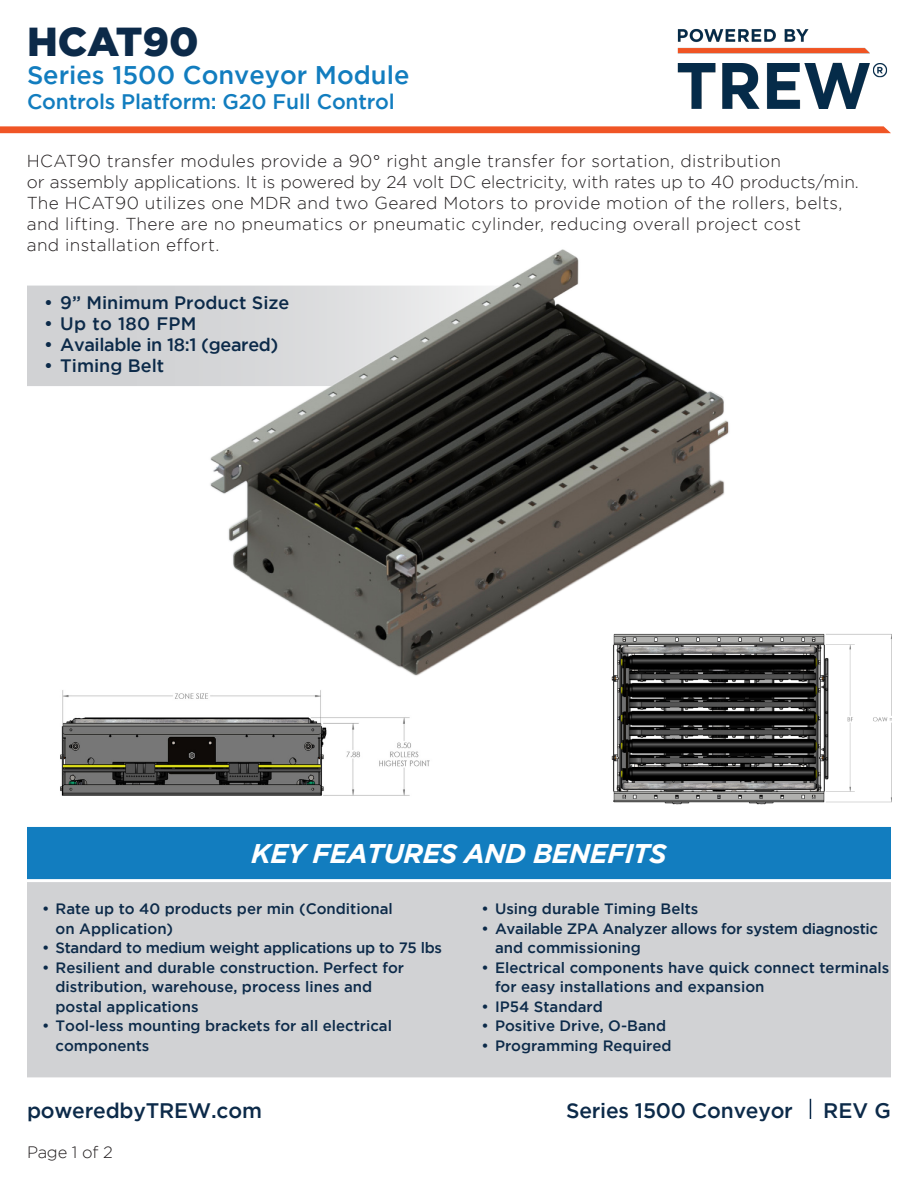
<style>
.page{position:relative;width:918px;height:1188px;background:#fff}
.page>*{position:absolute;margin:0;border:0;box-sizing:border-box;transform-origin:0 0}
.t1{font:900 40.5px "Gotham";color:#0c2a49}
.t2{font:italic 700 27px "Gotham";letter-spacing:-.02em;color:#fff}
.t3{font:500 25.5px "Gotham";color:#127dbf}
.t4{font:500 21px "Gotham";letter-spacing:-.01em;color:#0c2a49}
.t5{font:500 21px "Gotham";letter-spacing:-.01em;color:#127dbf}
.t6{font:500 18px "Gotham";color:#0c2a49}
.t7{font:500 18px "Gotham";letter-spacing:-.02em;color:#0c2a49}
.t8{font:500 18px "Gotham";letter-spacing:.02em;color:#0c2a49}
.t9{font:300 17.25px/21px "Gotham";letter-spacing:.02em;color:#231f20}
.t10{font:300 16.5px "Gotham";letter-spacing:-.01em;color:#231f20}
.t11{font:500 15px/19.5px "Gotham";color:#0c2a49}
.t12{font:500 15px/19.5px "Gotham";letter-spacing:-.02em;color:#0c2a49}
</style>
<div class="page">
<svg style="left:810px;top:1099px;width:1px;height:20px"></svg>
<img style="left:677px;top:28px;width:211px;height:81px">
<div style="left:27px;top:286px;width:170px;height:100px;background:#d1d2d4"></div>
<img style="left:611px;top:633px;width:281px;height:172px">
<img style="left:60px;top:690px;width:370px;height:106px">
<img style="left:197px;top:249px;width:542px;height:438px">
<div style="left:28px;top:883px;width:862px;height:194px;background:#d1d2d4"></div>
<div style="left:27px;top:882px;width:864px;height:195px;border:2px solid #d1d2d4"></div>
<div style="left:28px;top:828px;width:862px;height:50px;background:#127dbf"></div>
<div style="left:27px;top:827px;width:864px;height:52px;border:2px solid #127dbf"></div>
<svg style="left:0;top:126px;width:891px;height:7px;background:#f05e32"></svg>
<p class="t1" style="left:27px;top:18px;width:173px">HCAT90</p>
<p class="t5" style="left:27px;top:90px;width:369px">Controls Platform: G20 Full Control</p>
<p class="t3" style="left:27px;top:61px;width:384px">Series 1500 Conveyor Module</p>
<p class="t9" style="left:27px;top:150px;width:834px">HCAT90 transfer modules provide a 90° right angle transfer for sortation, distribution<br>or assembly applications. It is powered by 24 volt DC electricity, with rates up to 40 products/min.<br>The HCAT90 utilizes one MDR and two Geared Motors to provide motion of the rollers, belts, and lifting. There are no pneumatics or pneumatic cylinder, reducing overall project cost<br>and installation effort.</p>
<p class="t6" style="left:44px;top:293px;width:247px">• 9” Minimum Product Size</p>
<p class="t8" style="left:44px;top:314px;width:154px">• Up to 180 FPM</p>
<p class="t7" style="left:44px;top:335px;width:236px">• Available in 18:1 (geared)</p>
<p class="t6" style="left:44px;top:356px;width:122px">• Timing Belt</p>
<p class="t2" style="left:251px;top:838px;width:417px">KEY FEATURES AND BENEFITS</p>
<p class="t11" style="left:56px;top:899px;width:339px;text-indent:-14px">• Rate up to 40 products per min (Conditional on Application)</p>
<p class="t12" style="left:42px;top:938px;width:402px">• Standard to medium weight applications up to 75 lbs</p>
<p class="t11" style="left:56px;top:957px;width:350px;text-indent:-14px">• Resilient and durable construction. Perfect for distribution, warehouse, process lines and postal applications</p>
<p class="t11" style="left:56px;top:1016px;width:338px;text-indent:-14px">• Tool-less mounting brackets for all electrical components</p>
<p class="t11" style="left:482px;top:899px;width:218px">• Using durable Timing Belts</p>
<p class="t12" style="left:495px;top:918px;width:385px;text-indent:-14px">• Available ZPA Analyzer allows for system diagnostic and commissioning</p>
<p class="t11" style="left:495px;top:957px;width:396px;text-indent:-14px">• Electrical components have quick connect terminals for easy installations and expansion</p>
<p class="t11" style="left:482px;top:996px;width:123px">• IP54 Standard</p>
<p class="t11" style="left:482px;top:1016px;width:186px">• Positive Drive, O-Band</p>
<p class="t11" style="left:482px;top:1035px;width:192px">• Programming Required</p>
<h3 class="t4" style="left:27px;top:1098px;width:236px">poweredbyTREW.com</h3>
<h3 class="t4" style="left:566px;top:1098px;width:228px">Series 1500 Conveyor</h3>
<h3 class="t4" style="left:823px;top:1098px;width:69px">REV G</h3>
<p class="t10" style="left:27px;top:1143px;width:87px">Page 1 of 2</p>
</div>
